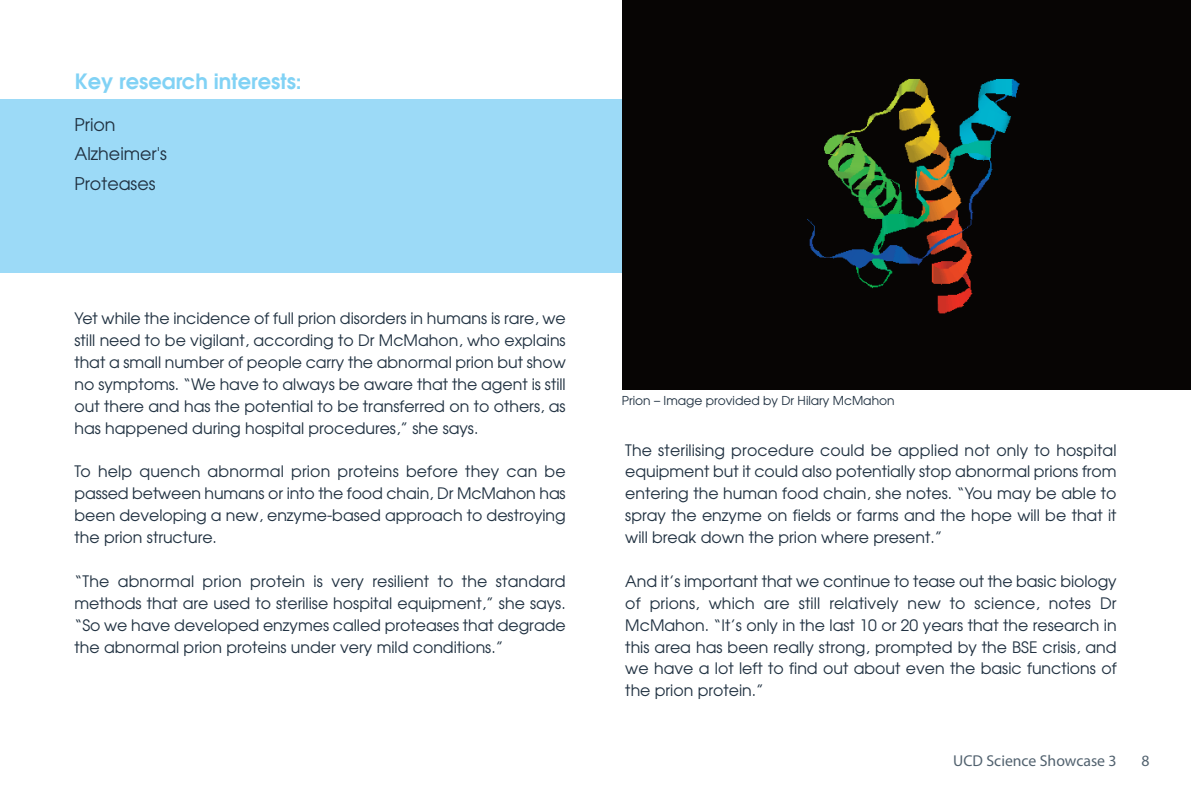
<style>
.page{position:relative;width:1191px;height:794px;background:#fff}
.page>*{position:absolute;margin:0;border:0;box-sizing:border-box;transform-origin:0 0}
.t1{font:600 21px "Avant Garde";color:#81d2f5}
.t2{font:17.5px/29.8px "Avant Garde";color:#213242}
.t3{font:15.75px/21.9px "Avant Garde";color:#213242;text-align:justify}
.t4{font:15.75px "Myriad Pro";color:#52626f}
.t5{font:12.25px "Avant Garde";color:#213242}
</style>
<div class="page">
<div style="left:0;top:99px;width:665px;height:174px;background:#9cdaf7"></div>
<div style="left:623px;top:0;width:568px;height:389px;background:#070504"></div>
<h1 class="t1" style="left:75px;top:70px;width:228px">Key research interests:</h1>
<p class="t2" style="left:74px;top:110px;width:94px">Prion<br>Alzheimer's<br>Proteases</p>
<p class="t3" style="left:74px;top:308px;width:493px">Yet while the incidence of full prion disorders in humans is rare, we still need to be vigilant, according to Dr McMahon, who explains that a small number of people carry the abnormal prion but show no symptoms. “We have to always be aware that the agent is still out there and has the potential to be transferred on to others, as has happened during hospital procedures,” she says.</p>
<p class="t3" style="left:74px;top:461px;width:493px">To help quench abnormal prion proteins before they can be passed between humans or into the food chain, Dr McMahon has been developing a new, enzyme-based approach to destroying the prion structure.</p>
<p class="t3" style="left:74px;top:570px;width:493px">“The abnormal prion protein is very resilient to the standard methods that are used to sterilise hospital equipment,” she says. “So we have developed enzymes called proteases that degrade the abnormal prion proteins under very mild conditions.”</p>
<p class="t5" style="left:622px;top:393px;width:274px">Prion – Image provided by Dr Hilary McMahon</p>
<p class="t3" style="left:625px;top:439px;width:493px">The sterilising procedure could be applied not only to hospital equipment but it could also potentially stop abnormal prions from entering the human food chain, she notes. “You may be able to spray the enzyme on fields or farms and the hope will be that it will break down the prion where present.”</p>
<p class="t3" style="left:625px;top:570px;width:493px">And it’s important that we continue to tease out the basic biology of prions, which are still relatively new to science, notes Dr McMahon. “It’s only in the last 10 or 20 years that the research in this area has been really strong, prompted by the BSE crisis, and we have a lot left to find out about even the basic functions of the prion protein.”</p>
<p class="t4" style="left:953px;top:755px;width:165px">UCD Science Showcase 3</p>
<p class="t4" style="left:1141px;top:755px;width:10px">8</p>
</div>
